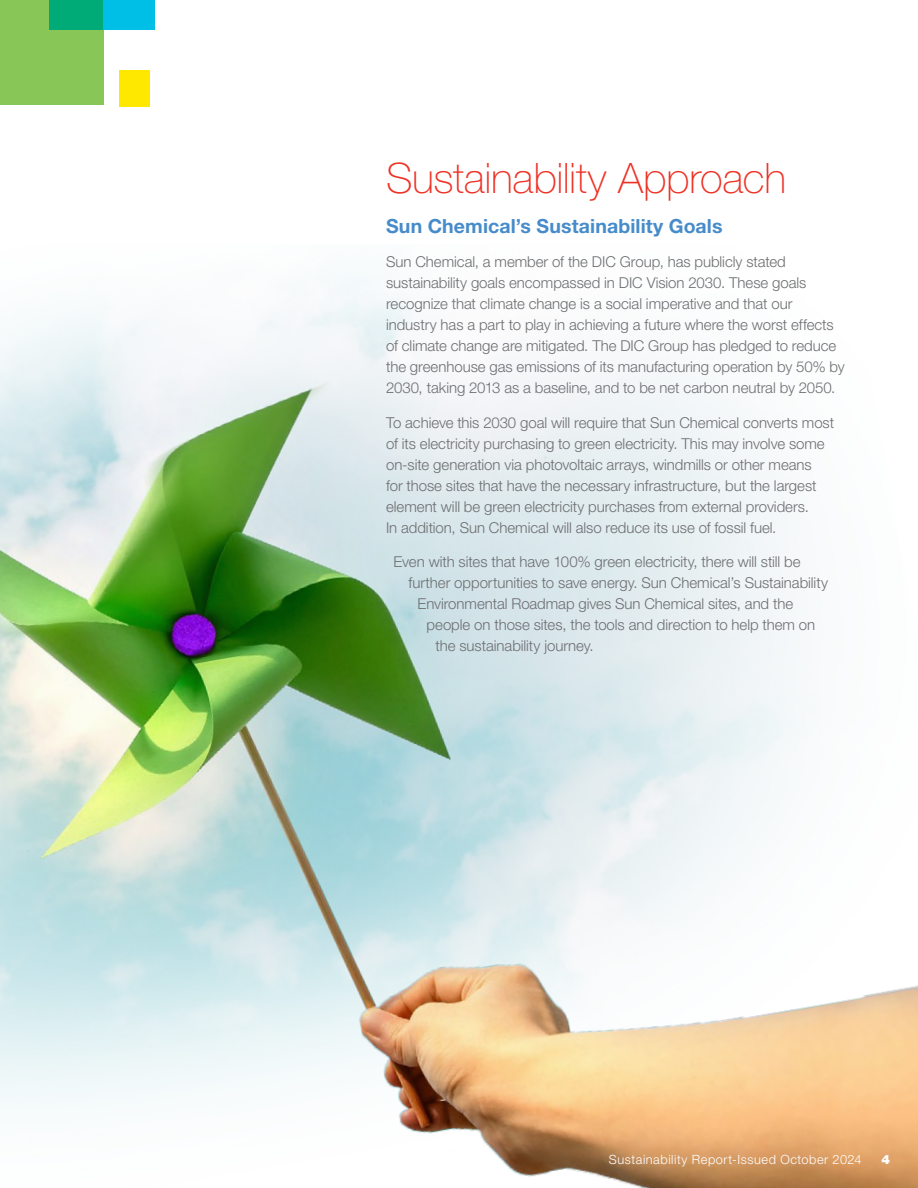
<style>
.page{position:relative;width:918px;height:1188px;background:#fff}
.page>*{position:absolute;margin:0;border:0;box-sizing:border-box;transform-origin:0 0}
.t1{font:100 42px "Helvetica Neue LT Pro";letter-spacing:-.01em;color:#ee3124}
.t2{font:700 19.5px "Helvetica Neue LT Pro";letter-spacing:.005em;color:#468bca}
.t3{font:300 15px/21px "Helvetica Neue LT Pro";letter-spacing:-.005em;color:#6d6e71}
.t4{font:300 12.75px "Helvetica Neue LT Pro";letter-spacing:.045em;color:#fff}
.t5{font:900 12.75px "Helvetica Neue LT Pro";color:#fff}
</style>
<div class="page">
<img style="left:0;top:276px;width:918px;height:912px">
<div style="left:0;top:0;width:103px;height:105px;background:#88c657"></div>
<div style="left:50px;top:0;width:105px;height:30px;background:#00bfe6"></div>
<div style="left:50px;top:0;width:53px;height:30px;background:#00ab78"></div>
<div style="left:119px;top:70px;width:31px;height:37px;background:#ffe800"></div>
<h1 class="t1" style="left:386px;top:153px;width:402px">Sustainability Approach</h1>
<h2 class="t2" style="left:386px;top:214px;width:338px">Sun Chemical’s Sustainability Goals</h2>
<p class="t3" style="left:386px;top:251px;width:460px">Sun Chemical, a member of the DIC Group, has publicly stated sustainability goals encompassed in DIC Vision 2030. These goals recognize that climate change is a social imperative and that our industry has a part to play in achieving a future where the worst effects of climate change are mitigated. The DIC Group has pledged to reduce the greenhouse gas emissions of its manufacturing operation by 50% by 2030, taking 2013 as a baseline, and to be net carbon neutral by 2050.</p>
<p class="t3" style="left:386px;top:412px;width:450px">To achieve this 2030 goal will require that Sun Chemical converts most of its electricity purchasing to green electricity. This may involve some on-site generation via photovoltaic arrays, windmills or other means<br>for those sites that have the necessary infrastructure, but the largest element will be green electricity purchases from external providers.<br>In addition, Sun Chemical will also reduce its use of fossil fuel.</p>
<p class="t3" style="left:394px;top:551px;width:409px">Even with sites that have 100% green electricity, there will still be</p>
<p class="t3" style="left:409px;top:572px;width:421px">further opportunities to save energy. Sun Chemical’s Sustainability</p>
<p class="t3" style="left:418px;top:593px;width:377px">Environmental Roadmap gives Sun Chemical sites, and the</p>
<p class="t3" style="left:427px;top:614px;width:390px">people on those sites, the tools and direction to help them on</p>
<p class="t3" style="left:436px;top:635px;width:160px">the sustainability journey.</p>
<p class="t4" style="left:609px;top:1151px;width:254px">Sustainability Report-Issued October 2024</p>
<p class="t5" style="left:882px;top:1151px;width:10px">4</p>
</div>
